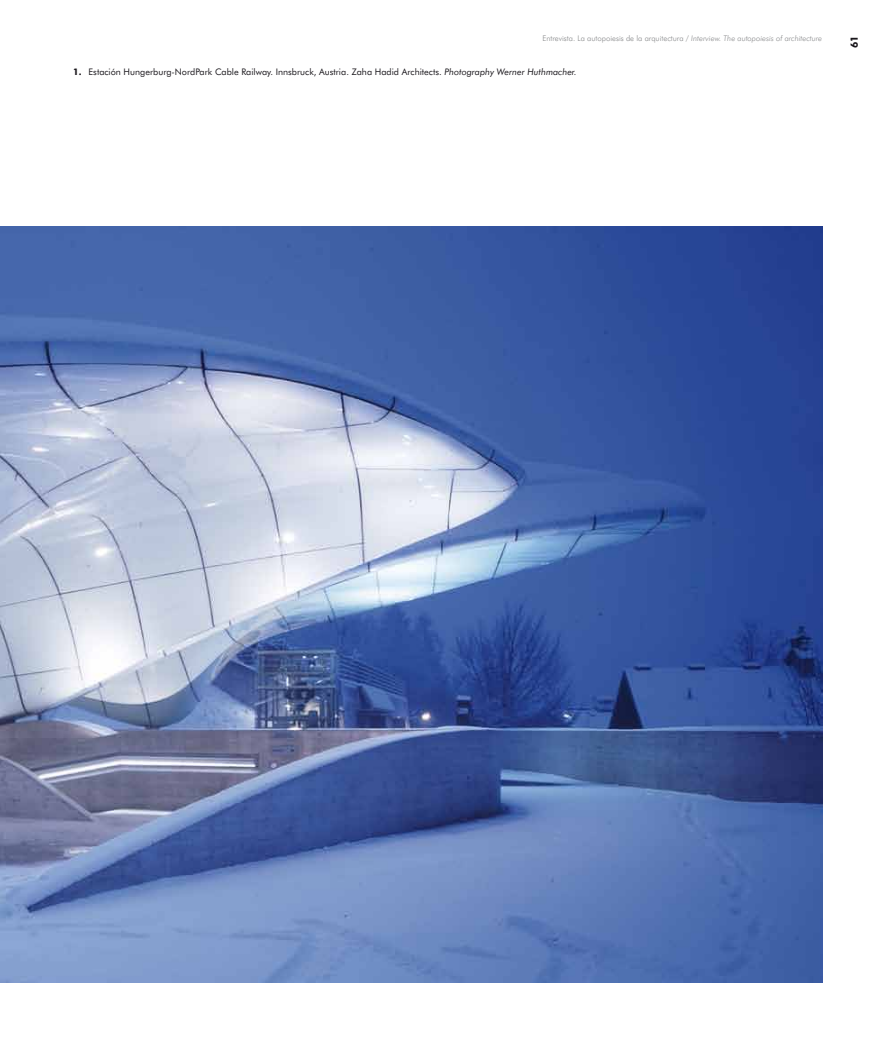
<style>
.page{position:relative;width:886px;height:1046px;background:#fff}
.page>*{position:absolute;margin:0;border:0;box-sizing:border-box;transform-origin:0 0}
.t1{font:700 10px "Futura BT";color:#1a171c}
.t2{font:9px "Futura BT";color:#1a171c}
.t3{font:300 7.75px "Futura BT";color:#87888a}
.s1{font-style:italic}
.s2{font-weight:700}
</style>
<div class="page">
<img style="left:0;top:227px;width:822px;height:754px">
<p class="t3" style="left:542px;top:34px;width:281px">Entrevista. La autopoiesis de la arquitectura / <span class="s1">Interview. The autopoiesis of architecture</span></p>
<p class="t2" style="left:73px;top:66px;width:505px"><span class="s2">1.</span> Estación Hungerburg-NordPark Cable Railway. Innsbruck, Austria. Zaha Hadid Architects. <span class="s1">Photography Werner Huthmacher.</span></p>
<p class="t1" style="left:848px;top:48px;width:14px;rotate:-90deg">61</p>
</div>
